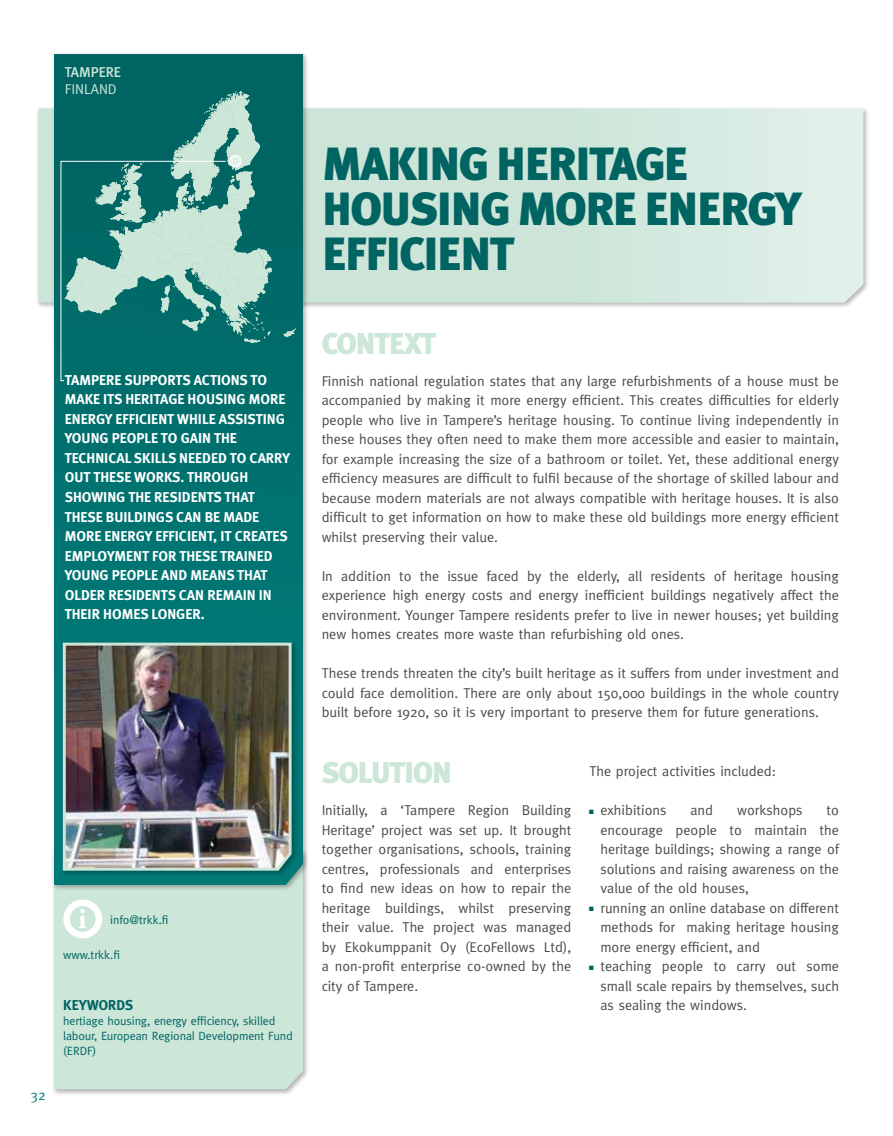
<style>
.page{position:relative;width:893px;height:1136px;background:#fff}
.page>*{position:absolute;margin:0;border:0;box-sizing:border-box;transform-origin:0 0}
.t1{font:900 46.5px/45px "Meta Plus";letter-spacing:-.04em;color:#006462}
.t2{font:900 30px "Meta Plus";letter-spacing:-.05em;color:#cce6d8}
.t3{font:700 30px "Adobe Garamond Pro";color:#fff}
.t4{font:14.25px/19.5px "Meta";color:#4a4a49;text-align:justify}
.t5{font:700 14.25px/19.5px "Meta";color:#fff}
.t6{font:700 14.25px "Meta";color:#006462}
.t7{font:500 14.25px "Meta";color:#cce6d8}
.t8{font:14.25px "Meta";color:#cce6d8}
.t9{font:14.25px "Meta Plus";color:#007977}
.t10{font:12px/15px "Meta";letter-spacing:-.01em;color:#006462}
</style>
<div class="page">
<div style="left:51px;top:849px;width:259px;height:246px;background:#000;opacity:.3"></div>
<div style="left:54px;top:891px;width:249px;height:198px;background:#cce6d8"></div>
<div style="left:36px;top:106px;width:834px;height:203px;background:#000;opacity:.3"></div>
<svg style="left:38px;top:108px;width:825px;height:194px;background:#d1e8dd"></svg>
<div style="left:51px;top:51px;width:259px;height:840px;background:#000;opacity:.3"></div>
<svg style="left:54px;top:54px;width:249px;height:830px;background:#00706e"></svg>
<svg style="left:283px;top:328px;width:13px;height:9px"></svg>
<div style="left:60px;top:640px;width:238px;height:237px;background:#000;opacity:.3"></div>
<img style="left:62px;top:642px;width:232px;height:230px">
<svg style="left:61px;top:91px;width:212px;height:290px;background:#42918b"></svg>
<div style="left:232px;top:157px;width:7px;height:8px;border:1px solid #fff;border-radius:50%"></div>
<div style="left:230px;top:156px;width:11px;height:10px;border:1px solid #fff;border-radius:50%"></div>
<div style="left:230px;top:155px;width:11px;height:12px;border:1px solid #fff;border-radius:50%"></div>
<div style="left:63px;top:899px;width:39px;height:39px;border:7px solid #fff;border-radius:50%"></div>
<p class="t7" style="left:65px;top:64px;width:58px">TAMPERE</p>
<p class="t8" style="left:65px;top:80px;width:54px">FINLAND</p>
<p class="t5" style="left:65px;top:370px;width:227px">TAMPERE SUPPORTS ACTIONS TO<br>MAKE ITS HERITAGE HOUSING MORE<br>ENERGY EFFICIENT WHILE ASSISTING<br>YOUNG PEOPLE TO GAIN THE<br>TECHNICAL SKILLS NEEDED TO CARRY<br>OUT THESE WORKS. THROUGH<br>SHOWING THE RESIDENTS THAT<br>THESE BUILDINGS CAN BE MADE<br>MORE ENERGY EFFICIENT, IT CREATES<br>EMPLOYMENT FOR THESE TRAINED<br>YOUNG PEOPLE AND MEANS THAT<br>OLDER RESIDENTS CAN REMAIN IN<br>THEIR HOMES LONGER.</p>
<p class="t9" style="left:31px;top:1086px;width:17px">32</p>
<h2 class="t3" style="left:78px;top:900px;width:10px">i</h2>
<p class="t10" style="left:110px;top:912px;width:60px">info@trkk.fi</p>
<p class="t10" style="left:63px;top:946px;width:58px">www.trkk.fi</p>
<p class="t6" style="left:63px;top:996px;width:71px">KEYWORDS</p>
<p class="t10" style="left:63px;top:1012px;width:231px">hertiage housing, energy efficiency, skilled labour, European Regional Development Fund (ERDF)</p>
<h1 class="t1" style="left:322px;top:141px;width:482px">MAKING HERITAGE<br>HOUSING MORE ENERGY<br>EFFICIENT</h1>
<h2 class="t2" style="left:322px;top:326px;width:116px">CONTEXT</h2>
<p class="t4" style="left:322px;top:371px;width:519px">Finnish national regulation states that any large refurbishments of a house must be accompanied by making it more energy efficient. This creates difficulties for elderly people who live in Tampere’s heritage housing. To continue living independently in these houses they often need to make them more accessible and easier to maintain, for example increasing the size of a bathroom or toilet. Yet, these additional energy efficiency measures are difficult to fulfil because of the shortage of skilled labour and because modern materials are not always compatible with heritage houses. It is also difficult to get information on how to make these old buildings more energy efficient whilst preserving their value.</p>
<p class="t4" style="left:322px;top:566px;width:519px">In addition to the issue faced by the elderly, all residents of heritage housing experience high energy costs and energy inefficient buildings negatively affect the environment. Younger Tampere residents prefer to live in newer houses; yet building new homes creates more waste than refurbishing old ones.</p>
<p class="t4" style="left:322px;top:663px;width:519px">These trends threaten the city’s built heritage as it suffers from under investment and could face demolition. There are only about 150,000 buildings in the whole country built before 1920, so it is very important to preserve them for future generations.</p>
<h2 class="t2" style="left:322px;top:755px;width:132px">SOLUTION</h2>
<p class="t4" style="left:322px;top:800px;width:251px">Initially, a ‘Tampere Region Building Heritage’ project was set up. It brought together organisations, schools, training centres, professionals and enterprises to find new ideas on how to repair the heritage buildings, whilst preserving their value. The project was managed by Ekokumppanit Oy (EcoFellows Ltd), a non-profit enterprise co-owned by the city of Tampere.</p>
<p class="t4" style="left:589px;top:761px;width:188px">The project activities included:</p>
<p class="t4" style="left:600px;top:800px;width:68px">exhibitions</p>
<p class="t4" style="left:690px;top:800px;width:24px">and</p>
<p class="t4" style="left:737px;top:800px;width:67px">workshops</p>
<p class="t4" style="left:600px;top:800px;width:240px;text-align:left;text-indent:226px">to encourage people to maintain the heritage buildings; showing a range of solutions and raising awareness on the value of the old houses,<br>running an online database on different methods for making heritage housing more energy efficient, and<br>teaching people to carry out some small scale repairs by themselves, such as sealing the windows.</p>
</div>
